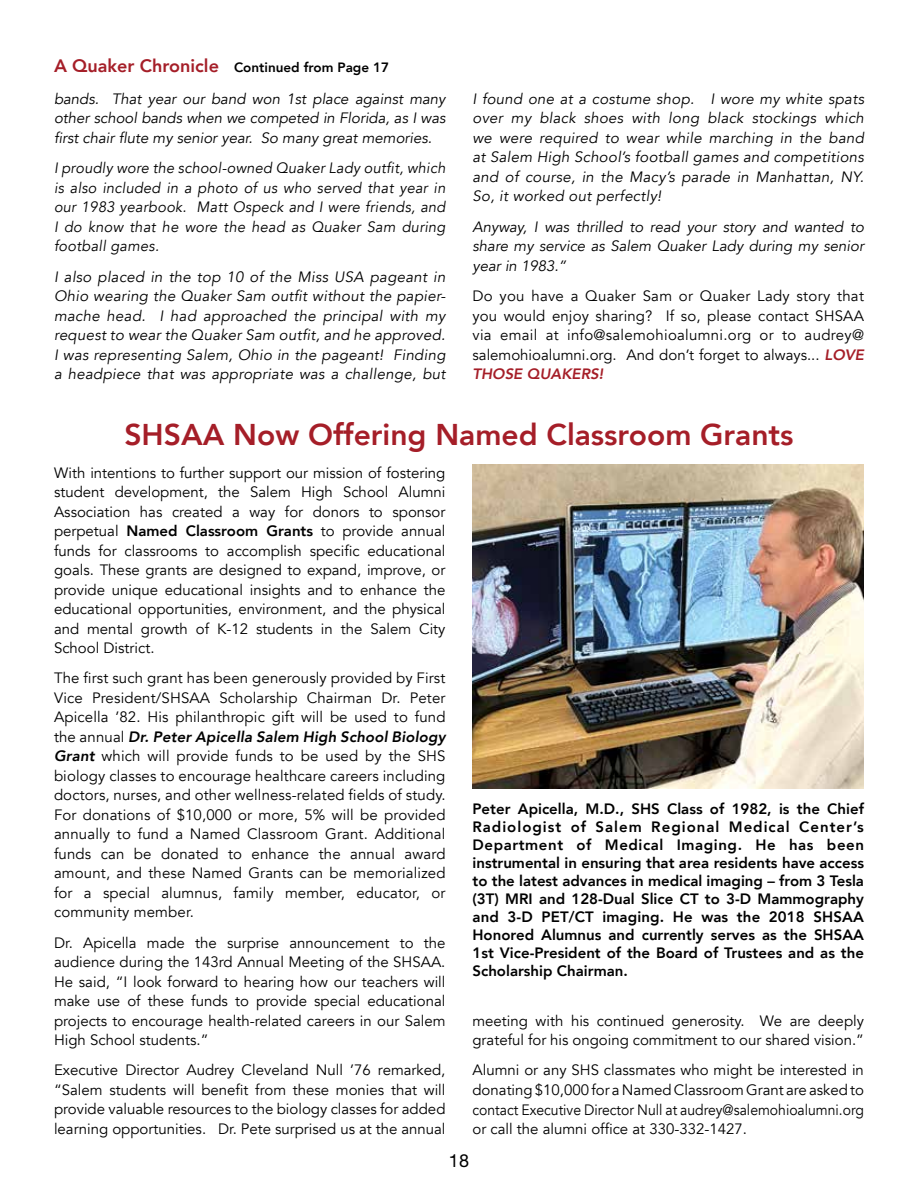
<style>
.page{position:relative;width:918px;height:1188px;background:#fff}
.page>*{position:absolute;margin:0;border:0;box-sizing:border-box;transform-origin:0 0}
.t1{font:800 30px "Avenir";color:#a51e28}
.t2{font:18px "Helvetica Neue LT Std";color:#000}
.t3{font:15px/19.5px "Avenir";color:#000;text-align:justify}
.t4{font:italic 15px/19.5px "Avenir";letter-spacing:.02em;color:#000;text-align:justify}
.t5{font:800 15px/18px "Avenir";color:#000;text-align:justify}
.t6{font:800 13.5px "Avenir";color:#000}
.s1{font-size:18px;color:#a51e28}
.s2{font-weight:800;font-style:italic;color:#a51e28}
.s3{font-weight:800}
.s4{font-weight:800;font-style:italic}
</style>
<div class="page">
<img style="left:472px;top:465px;width:392px;height:324px">
<p class="t6" style="left:54px;top:58px;width:337px"><span class="s1">A Quaker Chronicle</span> Continued from Page 17</p>
<p class="t4" style="left:54px;top:89px;width:393px">bands. That year our band won 1st place against many other school bands when we competed in Florida, as I was first chair flute my senior year. So many great memories.</p>
<p class="t4" style="left:54px;top:159px;width:393px">I proudly wore the school-owned Quaker Lady outfit, which is also included in a photo of us who served that year in our 1983 yearbook. Matt Ospeck and I were friends, and I do know that he wore the head as Quaker Sam during football games.</p>
<p class="t4" style="left:54px;top:267px;width:393px">I also placed in the top 10 of the Miss USA pageant in Ohio wearing the Quaker Sam outfit without the papier&shy;mache head. I had approached the principal with my request to wear the Quaker Sam outfit, and he approved.<br>I was representing Salem, Ohio in the pageant! Finding a headpiece that was appropriate was a challenge, but</p>
<p class="t4" style="left:472px;top:89px;width:393px">I found one at a costume shop. I wore my white spats over my black shoes with long black stockings which we were required to wear while marching in the band at Salem High School’s football games and competitions and of course, in the Macy’s parade in Manhattan, NY.<br>So, it worked out perfectly!</p>
<p class="t4" style="left:472px;top:217px;width:393px">Anyway, I was thrilled to read your story and wanted to share my service as Salem Quaker Lady during my senior year in 1983.”</p>
<p class="t3" style="left:472px;top:287px;width:393px">Do you have a Quaker Sam or Quaker Lady story that you would enjoy sharing? If so, please contact SHSAA via email at info@salemohioalumni.org or to audrey@ salemohioalumni.org. And don’t forget to always... <span class="s2">LOVE THOSE QUAKERS!</span></p>
<h1 class="t1" style="left:124px;top:415px;width:671px">SHSAA Now Offering Named Classroom Grants</h1>
<p class="t3" style="left:54px;top:463px;width:393px">With intentions to further support our mission of fostering student development, the Salem High School Alumni Association has created a way for donors to sponsor perpetual <span class="s3">Named Classroom Grants</span> to provide annual funds for classrooms to accomplish specific educational goals. These grants are designed to expand, improve, or provide unique educational insights and to enhance the educational opportunities, environment, and the physical and mental growth of K-12 students in the Salem City School District.</p>
<p class="t3" style="left:54px;top:669px;width:393px">The first such grant has been generously provided by First Vice President/SHSAA Scholarship Chairman Dr. Peter Apicella ’82. His philanthropic gift will be used to fund the annual <span class="s4">Dr. Peter Apicella Salem High School Biology Grant</span> which will provide funds to be used by the SHS biology classes to encourage healthcare careers including doctors, nurses, and other wellness-related fields of study.<br>For donations of $10,000 or more, 5% will be provided annually to fund a Named Classroom Grant. Additional funds can be donated to enhance the annual award amount, and these Named Grants can be memorialized for a special alumnus, family member, educator, or community member.</p>
<p class="t3" style="left:54px;top:933px;width:393px">Dr. Apicella made the surprise announcement to the audience during the 143rd Annual Meeting of the SHSAA.<br>He said, “I look forward to hearing how our teachers will make use of these funds to provide special educational projects to encourage health-related careers in our Salem High School students.”</p>
<p class="t3" style="left:54px;top:1061px;width:393px">Executive Director Audrey Cleveland Null ’76 remarked, “Salem students will benefit from these monies that will provide valuable resources to the biology classes for added learning opportunities. Dr. Pete surprised us at the annual</p>
<p class="t5" style="left:472px;top:800px;width:393px">Peter Apicella, M.D., SHS Class of 1982, is the Chief Radiologist of Salem Regional Medical Center’s Department of Medical Imaging. He has been instrumental in ensuring that area residents have access to the latest advances in medical imaging – from 3 Tesla (3T) MRI and 128-Dual Slice CT to 3-D Mammography and 3-D PET/CT imaging. He was the 2018 SHSAA Honored Alumnus and currently serves as the SHSAA 1st Vice-President of the Board of Trustees and as the Scholarship Chairman.</p>
<p class="t3" style="left:472px;top:1011px;width:393px">meeting with his continued generosity. We are deeply grateful for his ongoing commitment to our shared vision.”</p>
<p class="t3" style="left:472px;top:1061px;width:393px">Alumni or any SHS classmates who might be interested in donating $10,000 for a Named Classroom Grant are asked to contact Executive Director Null at audrey@salemohioalumni.org or call the alumni office at 330-332-1427.</p>
<p class="t2" style="left:449px;top:1150px;width:22px">18</p>
</div>
